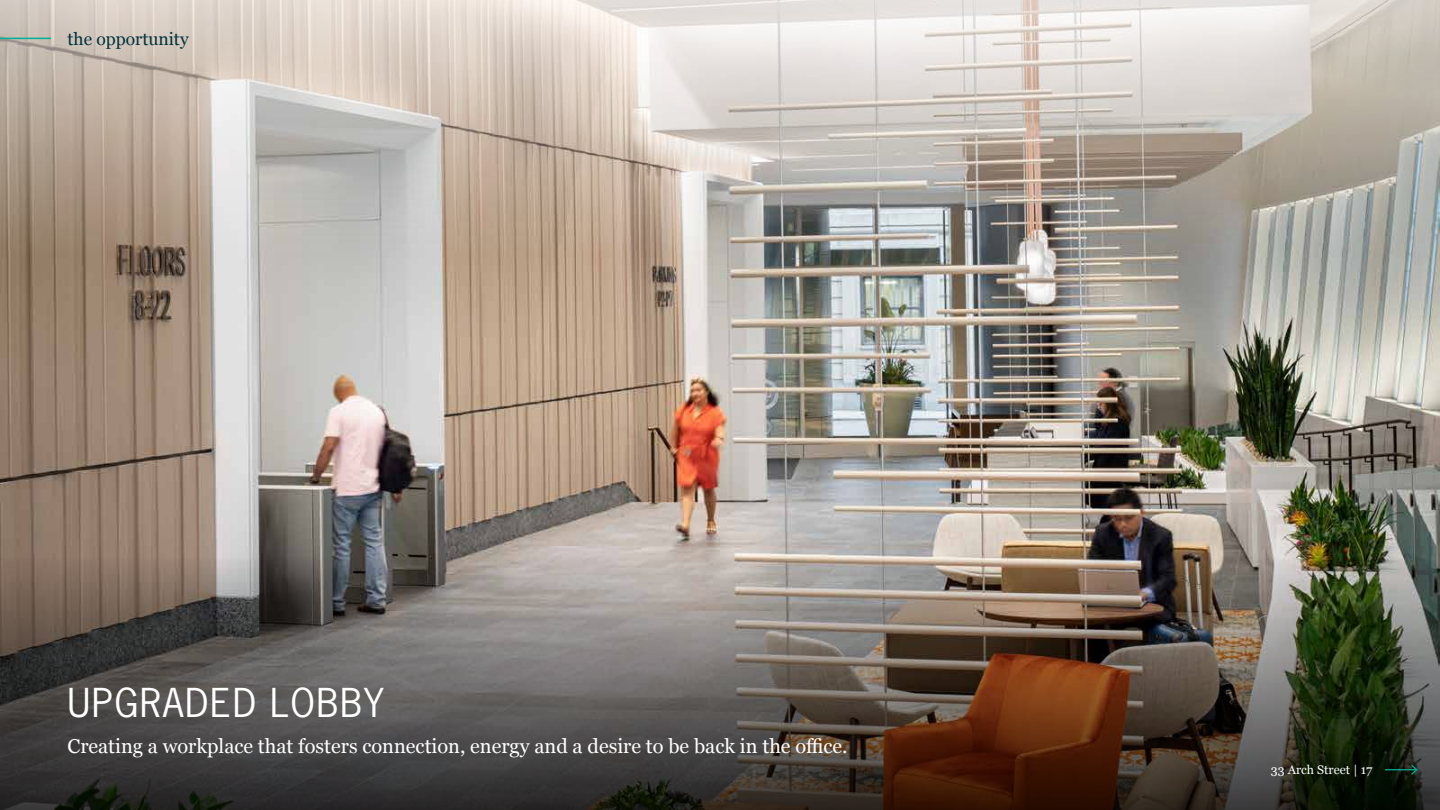
<style>
.page{position:relative;width:1440px;height:810px;background:#fff}
.page>*{position:absolute;margin:0;border:0;box-sizing:border-box;transform-origin:0 0}
.t1{font:37.5px "News Gothic Std";letter-spacing:.04em;color:#fff}
.t2{font:20px "Georgia";color:#fff}
.t3{font:17.5px "Georgia";color:#00313c}
.t4{font:12.5px "Georgia";color:#fff}
</style>
<div class="page">
<img style="left:0;top:253px;width:1440px;height:302px">
<img style="left:0;top:555px;width:1440px;height:255px">
<svg style="left:0;top:0;width:1440px;height:253px;background:#c6bdb5"></svg>
<hr style="left:0;top:38px;width:51px;height:1px;background:#00b097">
<hr style="left:1385px;top:769px;width:32px;height:1px;background:#00b097">
<svg style="left:1410px;top:763px;width:8px;height:13px"></svg>
<p class="t3" style="left:68px;top:26px;width:123px">the opportunity</p>
<h1 class="t1" style="left:68px;top:679px;width:318px">UPGRADED LOBBY</h1>
<p class="t2" style="left:68px;top:731px;width:782px">Creating a workplace that fosters connection, energy and a desire to be back in the office.</p>
<p class="t4" style="left:1271px;top:761px;width:103px">33 Arch Street | 17</p>
</div>
